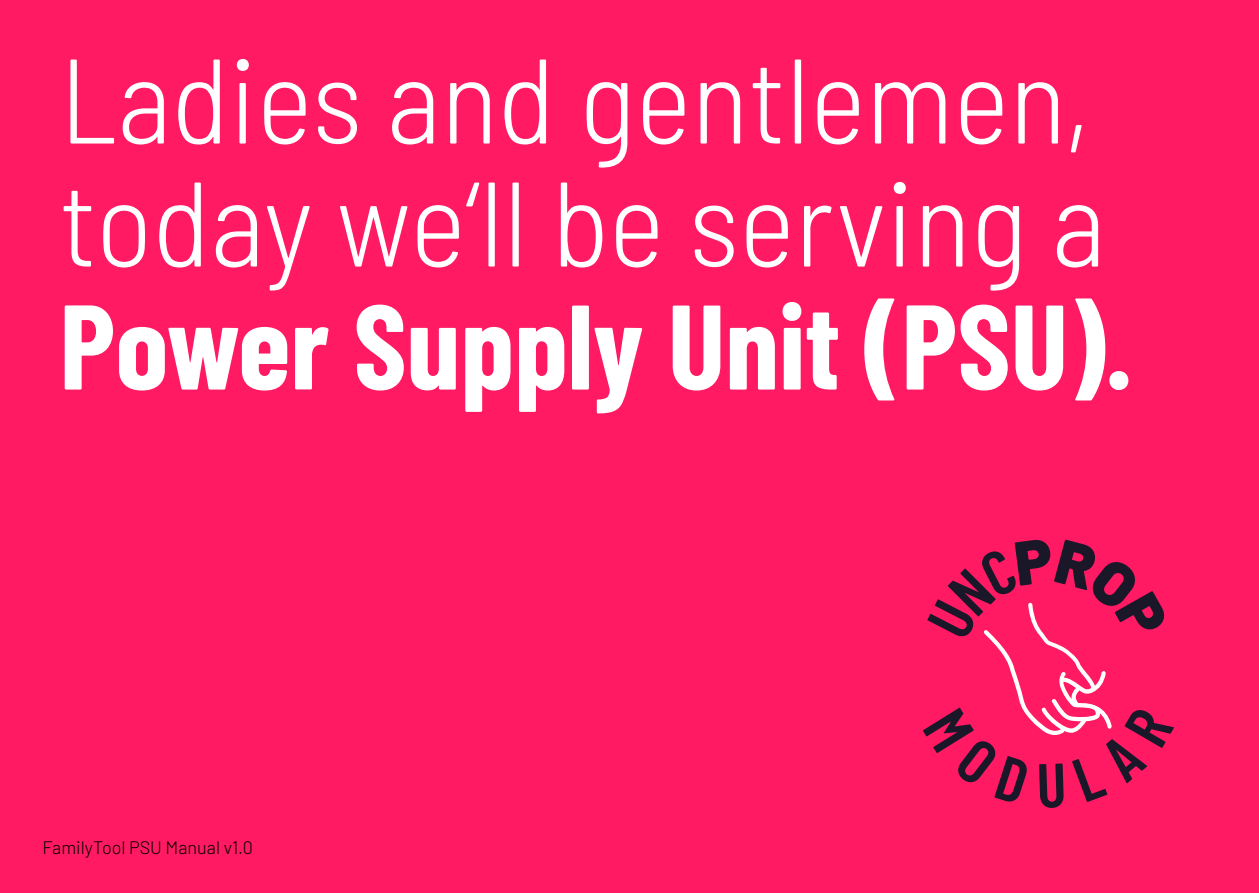
<style>
.page{position:relative;width:1259px;height:893px;background:#ff1a63}
.page>*{position:absolute;margin:0;border:0;box-sizing:border-box;transform-origin:0 0}
.t1{font:300 semi-condensed 120px/123px "Barlow";color:#fff}
.t2{font:700 120px "Barlow Condensed";color:#fff}
.t3{font:300 18px "Barlow";color:#000}
</style>
<div class="page">
<svg style="left:923px;top:539px;width:251px;height:269px"></svg>
<p class="t1" style="left:60px;top:30px;width:1047px">Ladies and gentlemen, today we‘ll be serving a</p>
<p class="t2" style="left:60px;top:261px;width:1074px">Power Supply Unit (PSU).</p>
<p class="t3" style="left:43px;top:835px;width:212px">FamilyTool PSU Manual v1.0</p>
</div>
